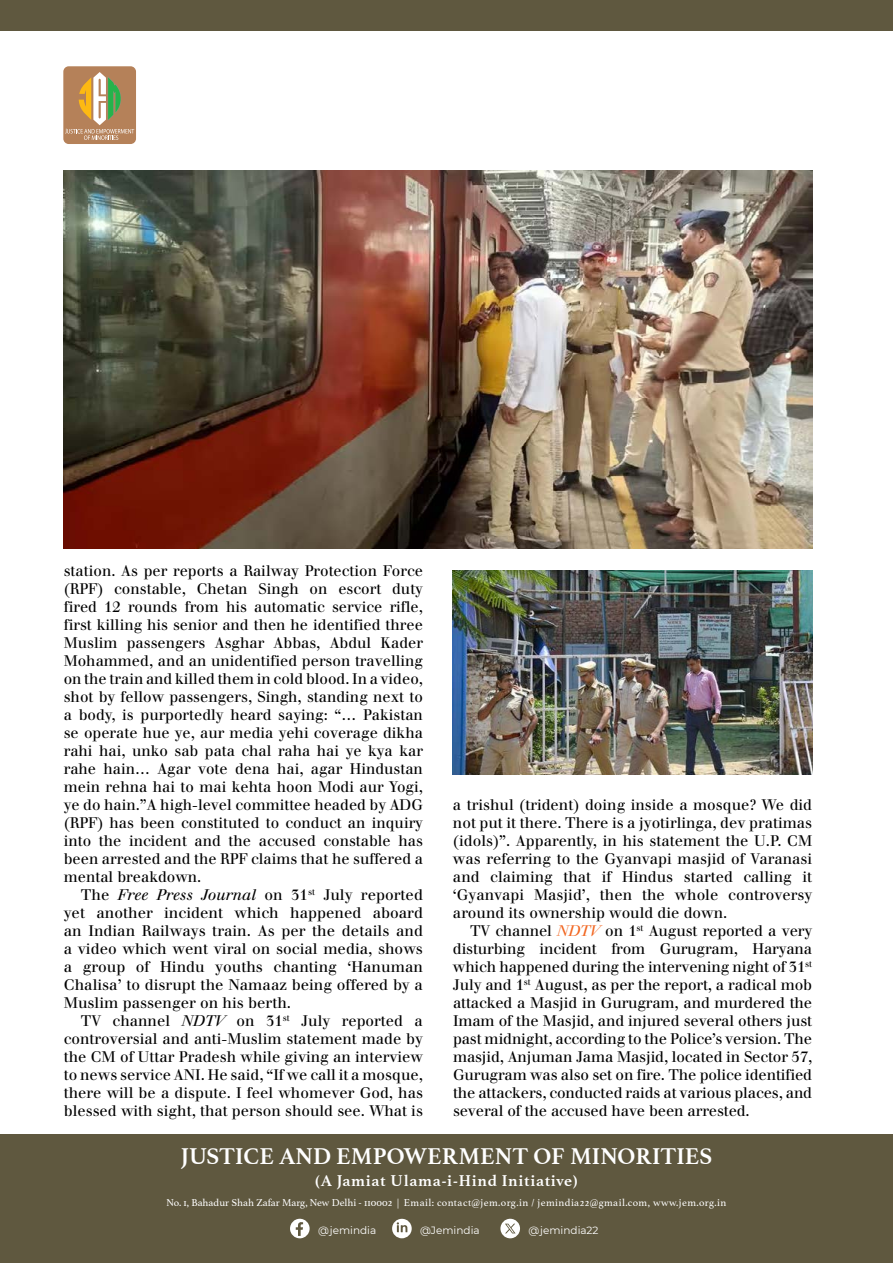
<style>
.page{position:relative;width:893px;height:1263px;background:#fff}
.page>*{position:absolute;margin:0;border:0;box-sizing:border-box;transform-origin:0 0}
.t1{font:700 24px "Athelas";color:#fff}
.t2{font:700 16.5px "Athelas";letter-spacing:.025em;color:#fff}
.t3{font:15px/18px "Justus";color:#000;text-align:justify}
.t4{font:10.5px "Athelas";letter-spacing:.03em;color:#fff}
.t5{font:10.5px "Montserrat";color:#fff}
.s1{font-family:"Justus Italic Oldstyle"}
.s2{font-family:"Justus Italic Oldstyle";color:#f26722}
</style>
<div class="page">
<div style="left:0;top:0;width:893px;height:30px;background:#5f583f"></div>
<div style="left:63px;top:66px;width:73px;height:78px;background:#b58159;border-radius:5px"></div>
<svg style="left:65px;top:72px;width:69px;height:68px"></svg>
<img style="left:64px;top:170px;width:748px;height:379px">
<img style="left:453px;top:570px;width:359px;height:204px">
<div style="left:0;top:1134px;width:893px;height:129px;background:#5f583f"></div>
<svg style="left:290px;top:1219px;width:20px;height:19px"></svg>
<svg style="left:392px;top:1219px;width:20px;height:19px"></svg>
<div style="left:500px;top:1219px;width:20px;height:19px;background:#fff;border-radius:50%"></div>
<svg style="left:505px;top:1223px;width:10px;height:10px"></svg>
<p class="t3" style="left:64px;top:562px;width:361px">station. As per reports a Railway Protection Force (RPF) constable, Chetan Singh on escort duty fired 12 rounds from his automatic service rifle, first killing his senior and then he identified three Muslim passengers Asghar Abbas, Abdul Kader Mohammed, and an unidentified person travelling on the train and killed them in cold blood. In a video, shot by fellow passengers, Singh, standing next to a body, is purportedly heard saying: “… Pakistan se operate hue ye, aur media yehi coverage dikha rahi hai, unko sab pata chal raha hai ye kya kar rahe hain… Agar vote dena hai, agar Hindustan mein rehna hai to mai kehta hoon Modi aur Yogi, ye do hain.”A high-level committee headed by ADG (RPF) has been constituted to conduct an inquiry into the incident and the accused constable has been arrested and the RPF claims that he suffered a mental breakdown.</p>
<p class="t3" style="left:64px;top:886px;width:361px;text-indent:17px">The <span class="s1">Free Press Journal</span> on 31<sup>st</sup> July reported yet another incident which happened aboard an Indian Railways train. As per the details and a video which went viral on social media, shows a group of Hindu youths chanting ‘Hanuman Chalisa’ to disrupt the Namaaz being offered by a Muslim passenger on his berth.</p>
<p class="t3" style="left:64px;top:1012px;width:361px;text-indent:17px">TV channel <span class="s1">NDTV</span> on 31<sup>st</sup> July reported a controversial and anti-Muslim statement made by the CM of Uttar Pradesh while giving an interview to news service ANI. He said, “If we call it a mosque, there will be a dispute. I feel whomever God, has blessed with sight, that person should see. What is</p>
<p class="t3" style="left:453px;top:796px;width:361px">a trishul (trident) doing inside a mosque? We did not put it there. There is a jyotirlinga, dev pratimas (idols)”. Apparently, in his statement the U.P. CM was referring to the Gyanvapi masjid of Varanasi and claiming that if Hindus started calling it ‘Gyanvapi Masjid’, then the whole controversy around its ownership would die down.</p>
<p class="t3" style="left:453px;top:922px;width:361px;text-indent:17px">TV channel <span class="s2">NDTV</span> on 1<sup>st</sup> August reported a very disturbing incident from Gurugram, Haryana which happened during the intervening night of 31<sup>st </sup>July and 1<sup>st</sup> August, as per the report, a radical mob attacked a Masjid in Gurugram, and murdered the Imam of the Masjid, and injured several others just past midnight, according to the Police’s version. The masjid, Anjuman Jama Masjid, located in Sector 57, Gurugram was also set on fire. The police identified the attackers, conducted raids at various places, and several of the accused have been arrested.</p>
<h1 class="t1" style="left:181px;top:1137px;width:533px">JUSTICE AND EMPOWERMENT OF MINORITIES</h1>
<p class="t2" style="left:315px;top:1167px;width:264px">(A JAMIAT ULAMA-I-HIND INITIATIVE)</p>
<p class="t4" style="left:167px;top:1194px;width:561px">No. 1, Bahadur Shah Zafar Marg, New Delhi - 110002 | Email: contact@jem.org.in / jemindia22@gmail.com, www.jem.org.in</p>
<p class="t5" style="left:318px;top:1223px;width:60px">@jemindia</p>
<p class="t5" style="left:420px;top:1223px;width:61px">@Jemindia</p>
<p class="t5" style="left:528px;top:1223px;width:72px">@jemindia22</p>
</div>
